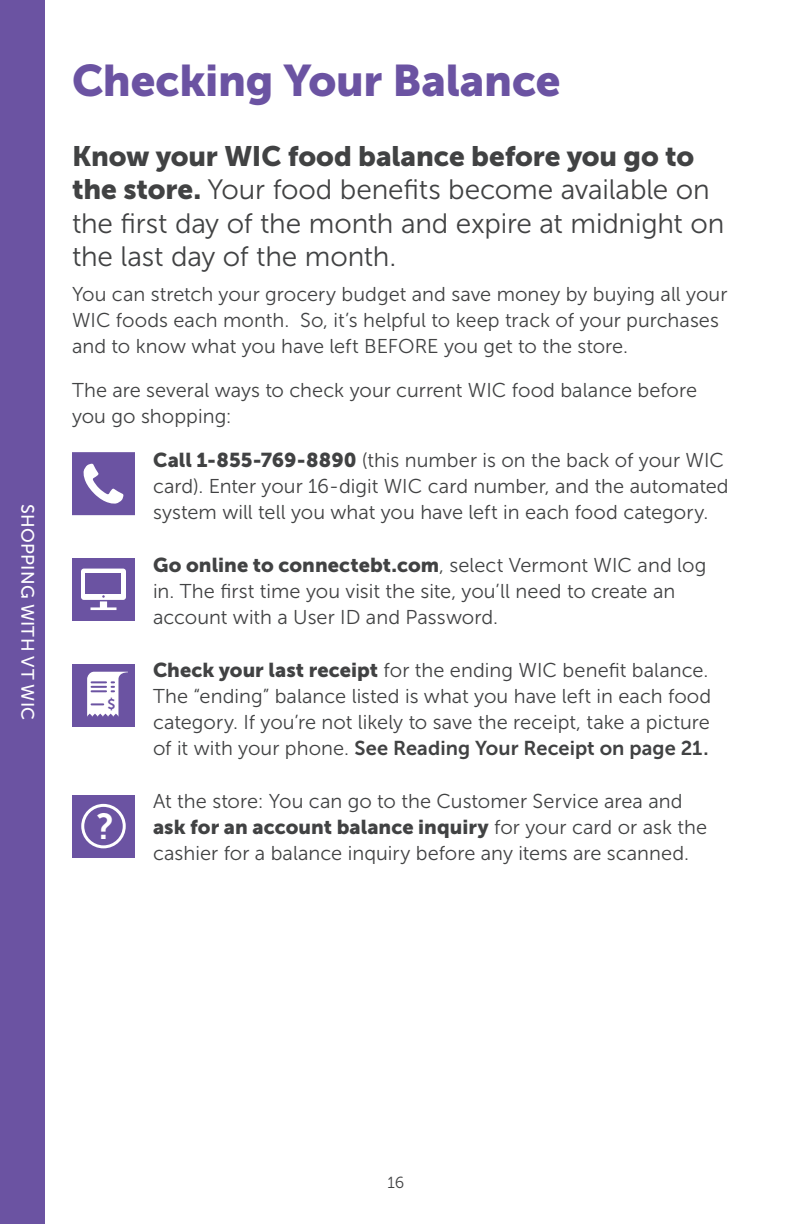
<style>
.page{position:relative;width:792px;height:1224px;background:#fff}
.page>*{position:absolute;margin:0;border:0;box-sizing:border-box;transform-origin:0 0}
.t1{font:44px "Museo Sans 900";letter-spacing:-.005em;color:#6b53a2}
.Paragraph{font:36px "Museo Sans 700";color:#fff}
.t2{font:28px/33.6px "Museo Sans 300";letter-spacing:-.005em;color:#414243}
.Paragraph-2{font:20px/26px "Museo Sans 300";letter-spacing:.005em;color:#414243}
.t3{font:18px "Museo Sans 500";letter-spacing:.02em;color:#fff}
.t4{font:16px "Museo Sans 300";color:#414243}
.Paragraph-3{font:14px "Museo Sans 700";color:#6b53a2}
.s1{font-family:"Museo Sans 900"}
.s2{font-family:"Museo Sans 700"}
</style>
<div class="page">
<div style="left:0;top:0;width:45px;height:1224px;background:#6b53a2"></div>
<svg style="left:72px;top:452px;width:63px;height:63px"></svg>
<div style="left:72px;top:558px;width:63px;height:63px;background:#6b53a2"></div>
<div style="left:81px;top:569px;width:45px;height:31px;background:#fff;border-radius:3px"></div>
<div style="left:86px;top:573px;width:35px;height:20px;background:#6b53a2"></div>
<svg style="left:90px;top:595px;width:26px;height:15px"></svg>
<div style="left:72px;top:664px;width:63px;height:63px;background:#6b53a2"></div>
<svg style="left:87px;top:672px;width:41px;height:45px"></svg>
<div style="left:72px;top:795px;width:63px;height:63px;background:#6b53a2"></div>
<div style="left:81px;top:804px;width:45px;height:44px;border:3px solid #fff;border-radius:50%"></div>
<p class="t3" style="left:38px;top:504px;width:218px;rotate:90deg">SHOPPING WITH VT WIC</p>
<h1 class="t1" style="left:72px;top:56px;width:490px">Checking Your Balance</h1>
<h2 class="t2" style="left:72px;top:139px;width:654px"><span class="s1">Know your WIC food balance before you go to the store.</span> Your food benefits become available on the first day of the month and expire at midnight on the last day of the month.</h2>
<p class="Paragraph-2" style="left:72px;top:282px;width:657px">You can stretch your grocery budget and save money by buying all your<br>WIC foods each month. So, it’s helpful to keep track of your purchases and to know what you have left BEFORE you get to the store.</p>
<p class="Paragraph-2" style="left:72px;top:378px;width:627px">The are several ways to check your current WIC food balance before you go shopping:</p>
<p class="Paragraph-2" style="left:153px;top:448px;width:577px"><span class="s1">Call 1-855-769-8890</span> (this number is on the back of your WIC card). Enter your 16-digit WIC card number, and the automated system will tell you what you have left in each food category.</p>
<p class="Paragraph-2" style="left:153px;top:553px;width:555px"><span class="s1">Go online to connectebt.com</span>, select Vermont WIC and log in. The first time you visit the site, you’ll need to create an account with a User ID and Password.</p>
<p class="Paragraph-3" style="left:107px;top:697px;width:9px">$</p>
<p class="Paragraph" style="left:96px;top:806px;width:19px">?</p>
<p class="Paragraph-2" style="left:153px;top:658px;width:560px"><span class="s1">Check your last receipt</span> for the ending WIC benefit balance.<br>The “ending” balance listed is what you have left in each food category. If you’re not likely to save the receipt, take a picture of it with your phone. <span class="s2">See Reading Your Receipt on page 21.</span></p>
<p class="Paragraph-2" style="left:153px;top:789px;width:556px">At the store: You can go to the Customer Service area and <span class="s1">ask for an account balance inquiry</span> for your card or ask the cashier for a balance inquiry before any items are scanned.</p>
<p class="t4" style="left:388px;top:1174px;width:18px">16</p>
</div>
